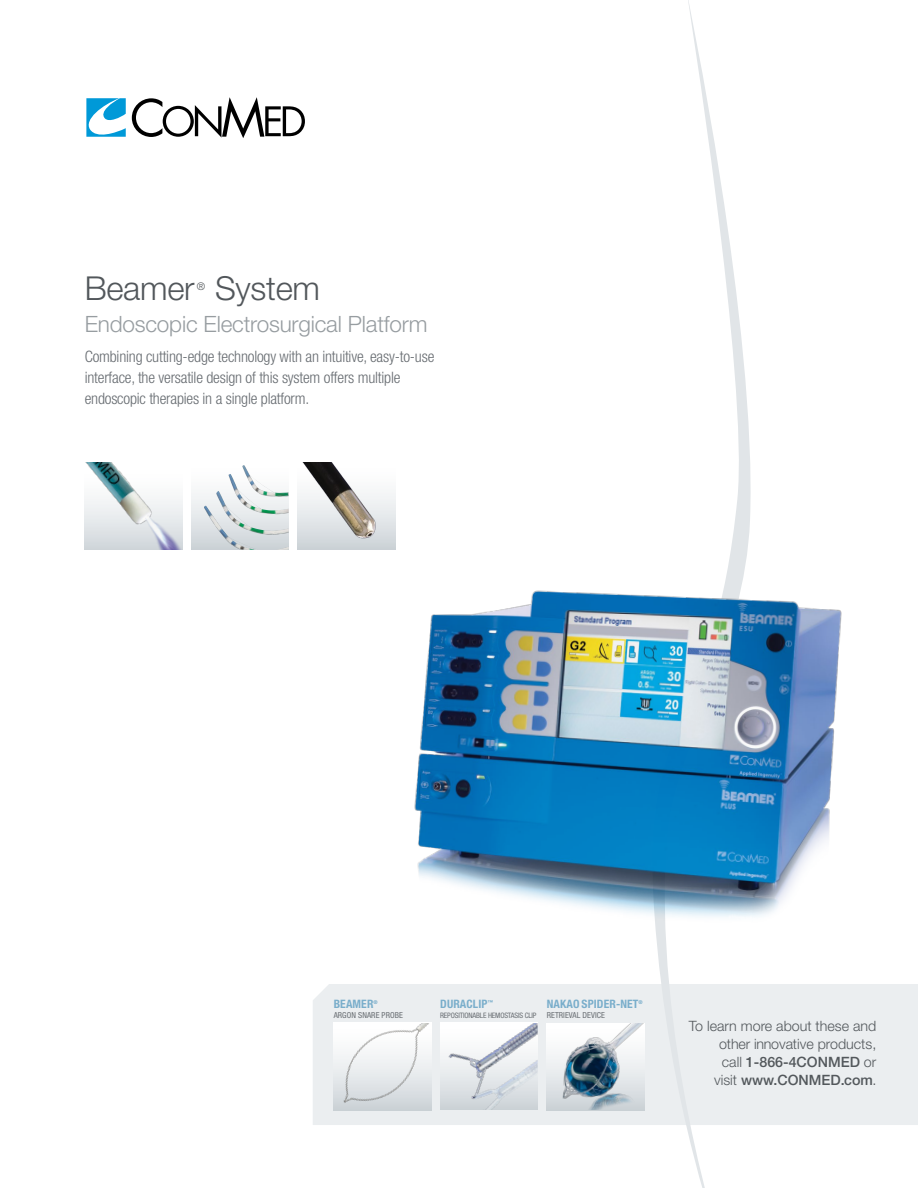
<style>
.page{position:relative;width:918px;height:1188px;background:#fff}
.page>*{position:absolute;margin:0;border:0;box-sizing:border-box;transform-origin:0 0}
.t1{font:300 33px "Helvetica Neue LT Std";letter-spacing:-.01em;color:#52575b}
.t2{font:300 22.5px "Helvetica Neue LT Std";letter-spacing:-.01em;color:#979da1}
.t3{font:300 condensed 15.75px/21px "Helvetica Neue LT Std";letter-spacing:-.01em;color:#676c71}
.t4{font:300 14.25px/18px "Helvetica Neue LT Std";color:#53585c;text-align:right}
.t5{font:700 condensed 11.7px "Helvetica Neue LT Std";letter-spacing:.01em;color:#7aaecb}
.t6{font:300 10.5px "Helvetica Neue LT Std";color:#52575b}
.t7{font:condensed 8.25px "Helvetica Neue LT Std";letter-spacing:.01em;color:#686d72}
.t8{font:condensed 7.5px "Helvetica Neue LT Std";letter-spacing:-.02em;color:#686d72}
.s1{font-weight:500}
</style>
<div class="page">
<div style="left:313px;top:984px;width:605px;height:141px;background:#ebeef0"></div>
<svg style="left:641px;top:0;width:117px;height:1188px"></svg>
<svg style="left:132px;top:97px;width:173px;height:41px"></svg>
<svg style="left:86px;top:98px;width:40px;height:39px"></svg>
<img style="left:414px;top:577px;width:428px;height:358px">
<div style="left:547px;top:1023px;width:97px;height:87px;background:linear-gradient(to bottom,#fff,#cfd6da)"></div>
<img style="left:562px;top:1023px;width:82px;height:87px">
<img style="left:334px;top:1023px;width:97px;height:87px">
<img style="left:439px;top:1023px;width:99px;height:87px">
<img style="left:85px;top:463px;width:97px;height:87px">
<img style="left:298px;top:463px;width:97px;height:87px">
<svg style="left:191px;top:493px;width:98px;height:57px;background:#d5dade"></svg>
<img style="left:216px;top:465px;width:73px;height:70px">
<h1 class="t1" style="left:85px;top:268px;width:111px">Beamer</h1>
<p class="t6" style="left:197px;top:280px;width:10px">®</p>
<h1 class="t1" style="left:215px;top:268px;width:107px">System</h1>
<h2 class="t2" style="left:85px;top:310px;width:344px">Endoscopic Electrosurgical Platform</h2>
<p class="t3" style="left:85px;top:346px;width:351px">Combining cutting-edge technology with an intuitive, easy-to-use interface, the versatile design of this system offers multiple endoscopic therapies in a single platform.</p>
<p class="t5" style="left:334px;top:997px;width:46px">BEAMER<sup>®</sup></p>
<p class="t7" style="left:334px;top:1010px;width:71px">ARGON SNARE PROBE</p>
<p class="t5" style="left:440px;top:997px;width:54px">DURACLIP<sup>™</sup></p>
<p class="t8" style="left:440px;top:1011px;width:98px">REPOSITIONABLE HEMOSTASIS CLIP</p>
<p class="t5" style="left:547px;top:997px;width:98px">NAKAO SPIDER-NET<sup>®</sup></p>
<p class="t7" style="left:547px;top:1010px;width:60px">RETRIEVAL DEVICE</p>
<p class="t4" style="left:689px;top:1016px;width:189px">To learn more about these and other innovative products,<br>call <span class="s1">1-866-4CONMED</span> or<br>visit <span class="s1">www.CONMED.com</span>.</p>
</div>
